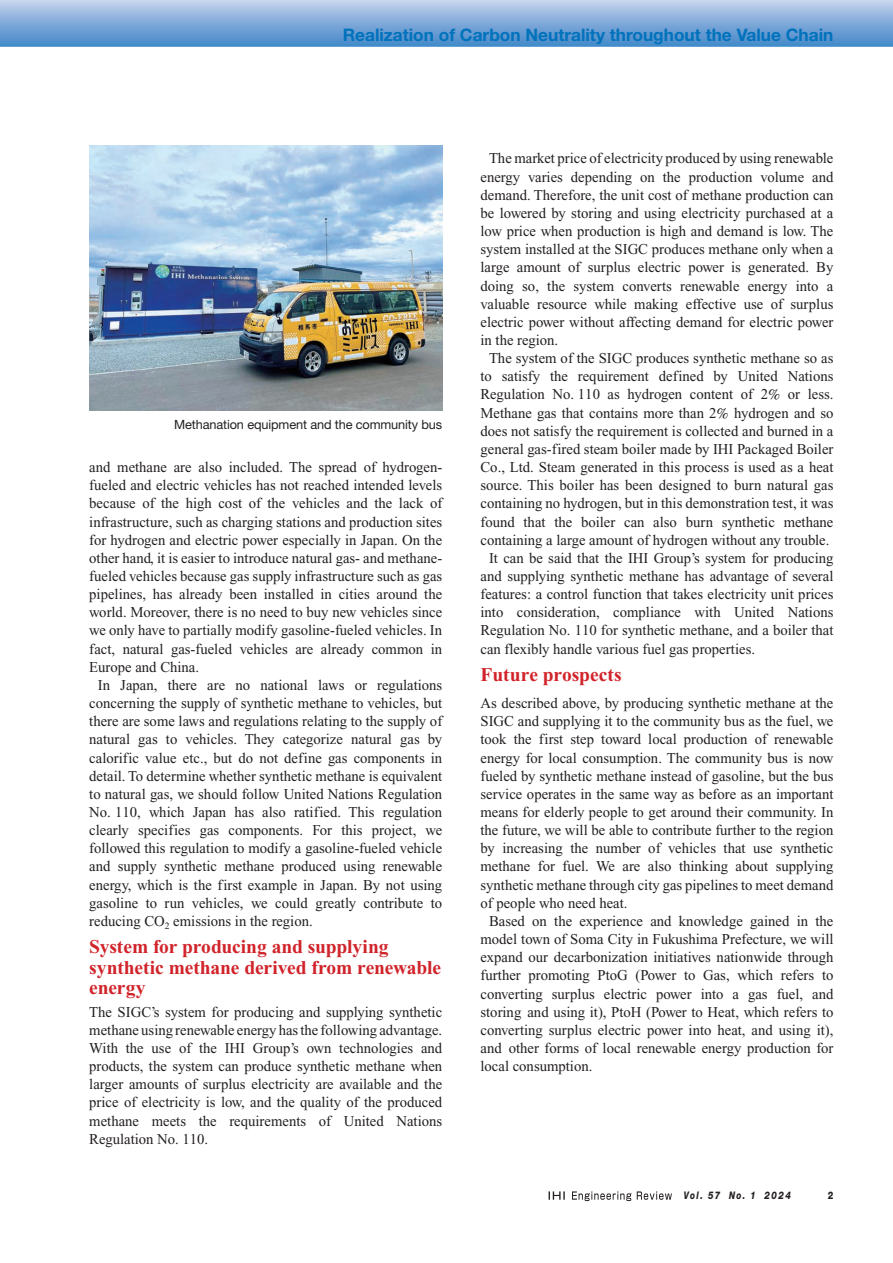
<style>
.page{position:relative;width:893px;height:1263px;background:#fff}
.page>*{position:absolute;margin:0;border:0;box-sizing:border-box;transform-origin:0 0}
.t1{font:700 19.5px/20.4px "Times New Roman";letter-spacing:-.005em;color:#d1232a}
.t2{font:700 17.25px "Helvetica Neue LT Std";color:#0072bc}
.t3{font:15px/18.1px "Times New Roman";color:#231f20;text-align:justify}
.t4{font:12.75px "Helvetica Neue LT Std";letter-spacing:-.01em;color:#231f20}
.t5{font:italic 800 10.5px "Helvetica Neue LT Std";letter-spacing:.165em;color:#231f20;scale:.78 1}
.t6{font:800 10.5px "Helvetica Neue LT Std";color:#231f20;scale:.85 1}
</style>
<div class="page">
<svg style="left:549px;top:1191px;width:123px;height:10px"></svg>
<svg style="left:0;top:0;width:893px;height:47px;background:#82acd9"></svg>
<img style="left:89px;top:145px;width:353px;height:265px">
<p class="t2" style="left:343px;top:24px;width:492px">Realization of Carbon Neutrality throughout the Value Chain</p>
<p class="t4" style="left:174px;top:417px;width:269px">Methanation equipment and the community bus</p>
<p class="t3" style="left:89px;top:458px;width:354px">and methane are also included. The spread of hydrogen-</p>
<p class="t3" style="left:89px;top:476px;width:354px">fueled and electric vehicles has not reached intended levels</p>
<p class="t3" style="left:89px;top:494px;width:354px">because of the high cost of the vehicles and the lack of</p>
<p class="t3" style="left:89px;top:512px;width:354px">infrastructure, such as charging stations and production sites</p>
<p class="t3" style="left:89px;top:531px;width:354px">for hydrogen and electric power especially in Japan. On the</p>
<p class="t3" style="left:89px;top:549px;width:354px">other hand, it is easier to introduce natural gas- and methane-</p>
<p class="t3" style="left:89px;top:567px;width:354px">fueled vehicles because gas supply infrastructure such as gas</p>
<p class="t3" style="left:89px;top:585px;width:354px">pipelines, has already been installed in cities around the</p>
<p class="t3" style="left:89px;top:603px;width:354px">world. Moreover, there is no need to buy new vehicles since</p>
<p class="t3" style="left:89px;top:621px;width:354px">we only have to partially modify gasoline-fueled vehicles. In</p>
<p class="t3" style="left:89px;top:639px;width:354px">fact, natural gas-fueled vehicles are already common in</p>
<p class="t3" style="left:89px;top:658px;width:111px">Europe and China.</p>
<p class="t3" style="left:98px;top:676px;width:346px">In Japan, there are no national laws or regulations</p>
<p class="t3" style="left:89px;top:694px;width:354px">concerning the supply of synthetic methane to vehicles, but</p>
<p class="t3" style="left:89px;top:712px;width:354px">there are some laws and regulations relating to the supply of</p>
<p class="t3" style="left:89px;top:730px;width:354px">natural gas to vehicles. They categorize natural gas by</p>
<p class="t3" style="left:89px;top:748px;width:354px">calorific value etc., but do not define gas components in</p>
<p class="t3" style="left:89px;top:767px;width:354px">detail. To determine whether synthetic methane is equivalent</p>
<p class="t3" style="left:89px;top:785px;width:354px">to natural gas, we should follow United Nations Regulation</p>
<p class="t3" style="left:89px;top:803px;width:354px">No. 110, which Japan has also ratified. This regulation</p>
<p class="t3" style="left:89px;top:821px;width:354px">clearly specifies gas components. For this project, we</p>
<p class="t3" style="left:89px;top:839px;width:354px">followed this regulation to modify a gasoline-fueled vehicle</p>
<p class="t3" style="left:89px;top:857px;width:354px">and supply synthetic methane produced using renewable</p>
<p class="t3" style="left:89px;top:875px;width:354px">energy, which is the first example in Japan. By not using</p>
<p class="t3" style="left:89px;top:894px;width:354px">gasoline to run vehicles, we could greatly contribute to</p>
<p class="t3" style="left:89px;top:912px;width:225px">reducing CO<sub>2</sub> emissions in the region.</p>
<h1 class="t1" style="left:89px;top:936px;width:353px">System for producing and supplying synthetic methane derived from renewable energy</h1>
<p class="t3" style="left:89px;top:1003px;width:354px">The SIGC’s system for producing and supplying synthetic methane using renewable energy has the following advantage.<br>With the use of the IHI Group’s own technologies and products, the system can produce synthetic methane when larger amounts of surplus electricity are available and the price of electricity is low, and the quality of the produced methane meets the requirements of United Nations Regulation No. 110.</p>
<p class="t3" style="left:489px;top:149px;width:346px">The market price of electricity produced by using renewable</p>
<p class="t3" style="left:480px;top:168px;width:354px">energy varies depending on the production volume and</p>
<p class="t3" style="left:480px;top:186px;width:354px">demand. Therefore, the unit cost of methane production can</p>
<p class="t3" style="left:480px;top:204px;width:354px">be lowered by storing and using electricity purchased at a</p>
<p class="t3" style="left:480px;top:222px;width:354px">low price when production is high and demand is low. The</p>
<p class="t3" style="left:480px;top:240px;width:354px">system installed at the SIGC produces methane only when a</p>
<p class="t3" style="left:480px;top:258px;width:354px">large amount of surplus electric power is generated. By</p>
<p class="t3" style="left:480px;top:276px;width:354px">doing so, the system converts renewable energy into a</p>
<p class="t3" style="left:480px;top:295px;width:354px">valuable resource while making effective use of surplus</p>
<p class="t3" style="left:480px;top:313px;width:354px">electric power without affecting demand for electric power</p>
<p class="t3" style="left:480px;top:331px;width:79px">in the region.</p>
<p class="t3" style="left:489px;top:349px;width:346px">The system of the SIGC produces synthetic methane so as</p>
<p class="t3" style="left:480px;top:367px;width:354px">to satisfy the requirement defined by United Nations</p>
<p class="t3" style="left:480px;top:385px;width:289px">Regulation No. 110 as hydrogen content of 2</p>
<p class="t3" style="left:788px;top:385px;width:47px">or less.</p>
<p class="t3" style="left:480px;top:404px;width:354px">Methane gas that contains more than 2 hydrogen and so</p>
<p class="t3" style="left:480px;top:422px;width:354px">does not satisfy the requirement is collected and burned in a</p>
<p class="t3" style="left:480px;top:440px;width:354px">general gas-fired steam boiler made by IHI Packaged Boiler</p>
<p class="t3" style="left:480px;top:458px;width:354px">Co., Ltd. Steam generated in this process is used as a heat</p>
<p class="t3" style="left:480px;top:476px;width:354px">source. This boiler has been designed to burn natural gas</p>
<p class="t3" style="left:480px;top:494px;width:354px">containing no hydrogen, but in this demonstration test, it was</p>
<p class="t3" style="left:480px;top:512px;width:354px">found that the boiler can also burn synthetic methane</p>
<p class="t3" style="left:480px;top:531px;width:350px">containing a large amount of hydrogen without any trouble.</p>
<p class="t3" style="left:489px;top:549px;width:346px">It can be said that the IHI Group’s system for producing</p>
<p class="t3" style="left:480px;top:567px;width:354px">and supplying synthetic methane has advantage of several</p>
<p class="t3" style="left:480px;top:585px;width:354px">features: a control function that takes electricity unit prices</p>
<p class="t3" style="left:480px;top:603px;width:354px">into consideration, compliance with United Nations</p>
<p class="t3" style="left:480px;top:621px;width:354px">Regulation No. 110 for synthetic methane, and a boiler that</p>
<p class="t3" style="left:480px;top:639px;width:276px">can flexibly handle various fuel gas properties.</p>
<h1 class="t1" style="left:480px;top:664px;width:143px">Future prospects</h1>
<p class="t3" style="left:480px;top:694px;width:354px">As described above, by producing synthetic methane at the</p>
<p class="t3" style="left:480px;top:712px;width:354px">SIGC and supplying it to the community bus as the fuel, we</p>
<p class="t3" style="left:480px;top:730px;width:354px">took the first step toward local production of renewable</p>
<p class="t3" style="left:480px;top:748px;width:354px">energy for local consumption. The community bus is now</p>
<p class="t3" style="left:480px;top:767px;width:354px">fueled by synthetic methane instead of gasoline, but the bus</p>
<p class="t3" style="left:480px;top:785px;width:354px">service operates in the same way as before as an important</p>
<p class="t3" style="left:480px;top:803px;width:354px">means for elderly people to get around their community. In</p>
<p class="t3" style="left:480px;top:821px;width:354px">the future, we will be able to contribute further to the region</p>
<p class="t3" style="left:480px;top:839px;width:354px">by increasing the number of vehicles that use synthetic</p>
<p class="t3" style="left:480px;top:857px;width:354px">methane for fuel. We are also thinking about supplying</p>
<p class="t3" style="left:480px;top:875px;width:354px">synthetic methane through city gas pipelines to meet demand</p>
<p class="t3" style="left:480px;top:894px;width:149px">of people who need heat.</p>
<p class="t3" style="left:489px;top:912px;width:346px">Based on the experience and knowledge gained in the</p>
<p class="t3" style="left:480px;top:930px;width:354px">model town of Soma City in Fukushima Prefecture, we will</p>
<p class="t3" style="left:480px;top:948px;width:354px">expand our decarbonization initiatives nationwide through</p>
<p class="t3" style="left:480px;top:966px;width:354px">further promoting PtoG (Power to Gas, which refers to</p>
<p class="t3" style="left:480px;top:984px;width:354px">converting surplus electric power into a gas fuel, and</p>
<p class="t3" style="left:480px;top:1002px;width:354px">storing and using it), PtoH (Power to Heat, which refers to</p>
<p class="t3" style="left:480px;top:1021px;width:354px">converting surplus electric power into heat, and using it),</p>
<p class="t3" style="left:480px;top:1039px;width:354px">and other forms of local renewable energy production for</p>
<p class="t3" style="left:480px;top:1057px;width:113px">local consumption.</p>
<p class="t5" style="left:684px;top:1189px;width:139px">Vol. 57 No. 1 2024</p>
<p class="t6" style="left:828px;top:1189px;width:8px">2</p>
</div>
